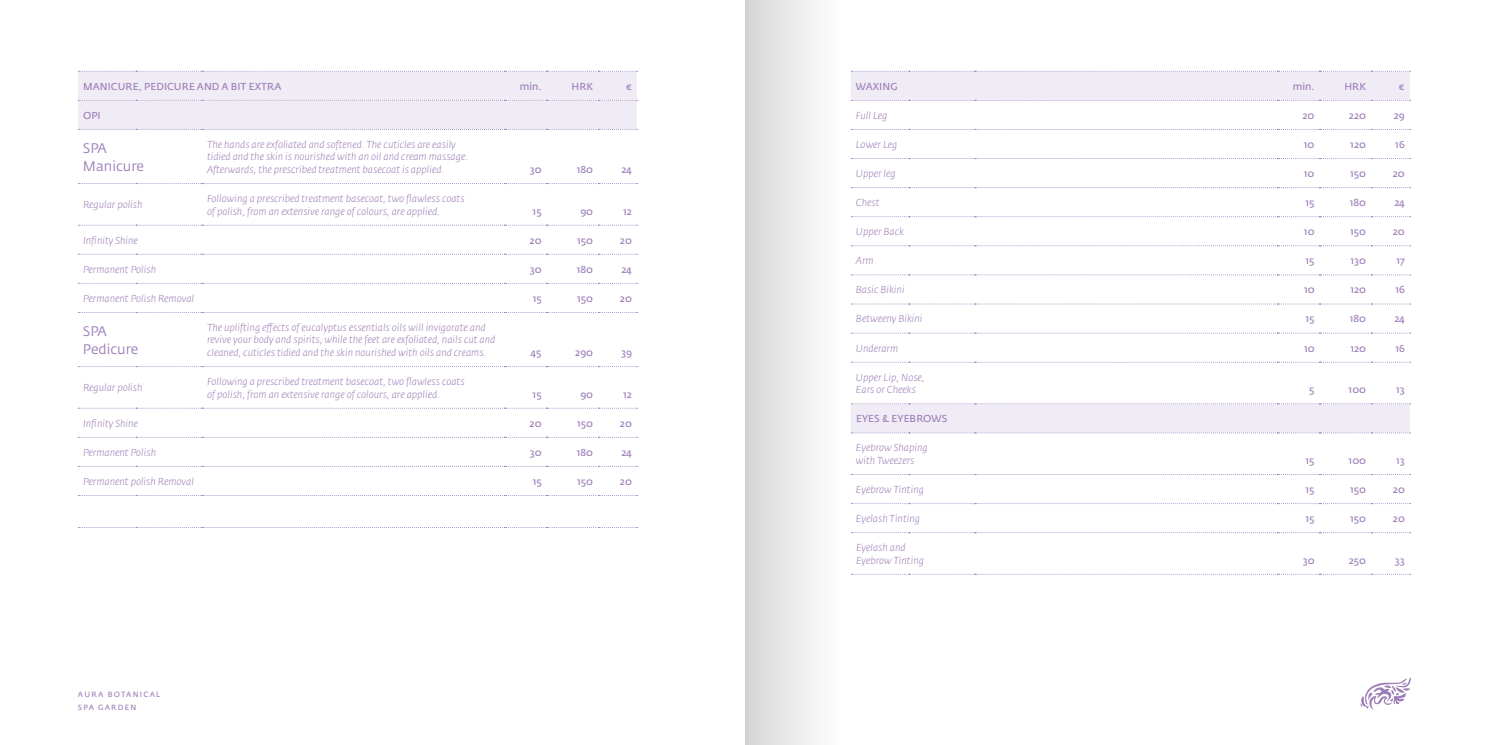
<style>
.page{position:relative;width:1489px;height:745px;background:#fff}
.page>*{position:absolute;margin:0;border:0;box-sizing:border-box;transform-origin:0 0}
.t1{font:13.75px/17.5px "Fedra Sans Pro";color:#9d7eb8}
.t2{font:italic 300 10px/12.5px "Fedra Sans Pro";color:#9d7eb8}
.t3{font:10px "Fedra Sans Pro";color:#9d7eb8}
.t4{font:7.5px/12.5px "Fedra Sans Pro";letter-spacing:.17em;color:#9d7eb8}
</style>
<div class="page">
<svg style="left:1360px;top:678px;width:50px;height:31px"></svg>
<svg style="left:78px;top:436px;width:559px;height:1px"></svg>
<svg style="left:78px;top:527px;width:559px;height:1px"></svg>
<div style="left:78px;top:71px;width:559px;height:59px;background:#f0ecf6"></div>
<svg style="left:78px;top:183px;width:559px;height:1px"></svg>
<svg style="left:78px;top:225px;width:559px;height:1px"></svg>
<svg style="left:78px;top:254px;width:559px;height:1px"></svg>
<svg style="left:78px;top:283px;width:559px;height:1px"></svg>
<svg style="left:78px;top:312px;width:559px;height:1px"></svg>
<svg style="left:78px;top:366px;width:559px;height:1px"></svg>
<svg style="left:78px;top:407px;width:559px;height:1px"></svg>
<svg style="left:78px;top:466px;width:559px;height:1px"></svg>
<svg style="left:78px;top:495px;width:559px;height:1px"></svg>
<svg style="left:850px;top:71px;width:559px;height:361px"></svg>
<svg style="left:851px;top:71px;width:559px;height:1px"></svg>
<svg style="left:851px;top:100px;width:559px;height:1px"></svg>
<svg style="left:851px;top:129px;width:559px;height:1px"></svg>
<svg style="left:851px;top:158px;width:559px;height:1px"></svg>
<svg style="left:851px;top:187px;width:559px;height:1px"></svg>
<svg style="left:851px;top:216px;width:559px;height:1px"></svg>
<svg style="left:851px;top:245px;width:559px;height:1px"></svg>
<svg style="left:851px;top:274px;width:559px;height:1px"></svg>
<svg style="left:851px;top:303px;width:559px;height:1px"></svg>
<svg style="left:851px;top:332px;width:559px;height:1px"></svg>
<svg style="left:851px;top:361px;width:559px;height:1px"></svg>
<svg style="left:851px;top:403px;width:559px;height:1px"></svg>
<svg style="left:851px;top:432px;width:559px;height:1px"></svg>
<svg style="left:851px;top:474px;width:559px;height:1px"></svg>
<svg style="left:851px;top:503px;width:559px;height:1px"></svg>
<svg style="left:851px;top:532px;width:559px;height:1px"></svg>
<svg style="left:851px;top:573px;width:559px;height:1px"></svg>
<div style="left:745px;top:1px;width:95px;height:742px;background:linear-gradient(to right,#d5d5d5,#fff)"></div>
<p class="t3" style="left:83px;top:80px;width:200px">MANICURE, PEDICURE AND A BIT EXTRA</p>
<p class="t3" style="left:520px;top:80px;width:23px">min.</p>
<p class="t3" style="left:571px;top:80px;width:23px">HRK</p>
<p class="t3" style="left:626px;top:80px;width:7px">€</p>
<p class="t3" style="left:83px;top:109px;width:19px">OPI</p>
<h1 class="t1" style="left:83px;top:139px;width:63px">SPA<br>Manicure</h1>
<p class="t2" style="left:207px;top:138px;width:263px">The hands are exfoliated and softened. The cuticles are easily tidied and the skin is nourished with an oil and cream massage.<br>Afterwards, the prescribed treatment basecoat is applied.</p>
<p class="t3" style="left:529px;top:163px;width:13px">30</p>
<p class="t3" style="left:576px;top:163px;width:18px">180</p>
<p class="t3" style="left:621px;top:163px;width:12px">24</p>
<p class="t2" style="left:83px;top:198px;width:61px">Regular polish</p>
<p class="t2" style="left:207px;top:192px;width:259px">Following a prescribed treatment basecoat, two flawless coats of polish, from an extensive range of colours, are applied.</p>
<p class="t3" style="left:532px;top:205px;width:11px">15</p>
<p class="t3" style="left:580px;top:205px;width:14px">90</p>
<p class="t3" style="left:623px;top:205px;width:10px">12</p>
<p class="t2" style="left:83px;top:234px;width:56px">Infinity Shine</p>
<p class="t3" style="left:529px;top:234px;width:14px">20</p>
<p class="t3" style="left:577px;top:234px;width:17px">150</p>
<p class="t3" style="left:620px;top:234px;width:14px">20</p>
<p class="t2" style="left:83px;top:263px;width:75px">Permanent Polish</p>
<p class="t3" style="left:530px;top:263px;width:13px">30</p>
<p class="t3" style="left:577px;top:263px;width:18px">180</p>
<p class="t3" style="left:621px;top:263px;width:12px">24</p>
<p class="t2" style="left:83px;top:292px;width:113px">Permanent Polish Removal</p>
<p class="t3" style="left:532px;top:292px;width:11px">15</p>
<p class="t3" style="left:577px;top:292px;width:17px">150</p>
<p class="t3" style="left:620px;top:292px;width:14px">20</p>
<h1 class="t1" style="left:83px;top:322px;width:57px">SPA<br>Pedicure</h1>
<p class="t2" style="left:207px;top:321px;width:290px">The uplifting effects of eucalyptus essentials oils will invigorate and revive your body and spirits, while the feet are exfoliated, nails cut and cleaned, cuticles tidied and the skin nourished with oils and creams.</p>
<p class="t3" style="left:530px;top:346px;width:13px">45</p>
<p class="t3" style="left:575px;top:346px;width:19px">290</p>
<p class="t3" style="left:621px;top:346px;width:12px">39</p>
<p class="t2" style="left:83px;top:381px;width:61px">Regular polish</p>
<p class="t2" style="left:207px;top:375px;width:259px">Following a prescribed treatment basecoat, two flawless coats of polish, from an extensive range of colours, are applied.</p>
<p class="t3" style="left:532px;top:387px;width:11px">15</p>
<p class="t3" style="left:580px;top:387px;width:14px">90</p>
<p class="t3" style="left:623px;top:387px;width:10px">12</p>
<p class="t2" style="left:83px;top:416px;width:56px">Infinity Shine</p>
<p class="t3" style="left:529px;top:416px;width:14px">20</p>
<p class="t3" style="left:577px;top:416px;width:17px">150</p>
<p class="t3" style="left:620px;top:416px;width:14px">20</p>
<p class="t2" style="left:83px;top:445px;width:75px">Permanent Polish</p>
<p class="t3" style="left:530px;top:445px;width:13px">30</p>
<p class="t3" style="left:577px;top:445px;width:18px">180</p>
<p class="t3" style="left:621px;top:445px;width:12px">24</p>
<p class="t2" style="left:83px;top:475px;width:112px">Permanent polish Removal</p>
<p class="t3" style="left:532px;top:475px;width:11px">15</p>
<p class="t3" style="left:577px;top:475px;width:17px">150</p>
<p class="t3" style="left:620px;top:475px;width:14px">20</p>
<p class="t4" style="left:78px;top:687px;width:84px">AURA BOTANICAL<br>SPA GARDEN</p>
<p class="t3" style="left:855px;top:80px;width:43px">WAXING</p>
<p class="t3" style="left:1292px;top:80px;width:23px">min.</p>
<p class="t3" style="left:1344px;top:80px;width:23px">HRK</p>
<p class="t3" style="left:1398px;top:80px;width:7px">€</p>
<p class="t2" style="left:855px;top:109px;width:33px">Full Leg</p>
<p class="t3" style="left:1302px;top:109px;width:14px">20</p>
<p class="t3" style="left:1348px;top:109px;width:19px">220</p>
<p class="t3" style="left:1393px;top:109px;width:13px">29</p>
<p class="t2" style="left:855px;top:138px;width:43px">Lower Leg</p>
<p class="t3" style="left:1303px;top:138px;width:12px">10</p>
<p class="t3" style="left:1350px;top:138px;width:17px">120</p>
<p class="t3" style="left:1395px;top:138px;width:11px">16</p>
<p class="t2" style="left:855px;top:167px;width:41px">Upper leg</p>
<p class="t3" style="left:1303px;top:167px;width:12px">10</p>
<p class="t3" style="left:1349px;top:167px;width:17px">150</p>
<p class="t3" style="left:1392px;top:167px;width:14px">20</p>
<p class="t2" style="left:855px;top:196px;width:25px">Chest</p>
<p class="t3" style="left:1305px;top:196px;width:11px">15</p>
<p class="t3" style="left:1349px;top:196px;width:18px">180</p>
<p class="t3" style="left:1394px;top:196px;width:12px">24</p>
<p class="t2" style="left:855px;top:225px;width:50px">Upper Back</p>
<p class="t3" style="left:1303px;top:225px;width:12px">10</p>
<p class="t3" style="left:1349px;top:225px;width:17px">150</p>
<p class="t3" style="left:1392px;top:225px;width:14px">20</p>
<p class="t2" style="left:855px;top:254px;width:19px">Arm</p>
<p class="t3" style="left:1305px;top:254px;width:11px">15</p>
<p class="t3" style="left:1350px;top:254px;width:17px">130</p>
<p class="t3" style="left:1396px;top:254px;width:10px">17</p>
<p class="t2" style="left:855px;top:283px;width:50px">Basic Bikini</p>
<p class="t3" style="left:1303px;top:283px;width:12px">10</p>
<p class="t3" style="left:1350px;top:283px;width:17px">120</p>
<p class="t3" style="left:1395px;top:283px;width:11px">16</p>
<p class="t2" style="left:855px;top:312px;width:68px">Betweeny Bikini</p>
<p class="t3" style="left:1305px;top:312px;width:11px">15</p>
<p class="t3" style="left:1349px;top:312px;width:18px">180</p>
<p class="t3" style="left:1394px;top:312px;width:12px">24</p>
<p class="t2" style="left:855px;top:341px;width:44px">Underarm</p>
<p class="t3" style="left:1303px;top:341px;width:12px">10</p>
<p class="t3" style="left:1350px;top:341px;width:17px">120</p>
<p class="t3" style="left:1395px;top:341px;width:11px">16</p>
<p class="t2" style="left:855px;top:370px;width:70px">Upper Lip, Nose,<br>Ears or Cheeks</p>
<p class="t3" style="left:1309px;top:383px;width:7px">5</p>
<p class="t3" style="left:1348px;top:383px;width:19px">100</p>
<p class="t3" style="left:1395px;top:383px;width:10px">13</p>
<p class="t3" style="left:856px;top:412px;width:93px">EYES &amp; EYEBROWS</p>
<p class="t2" style="left:856px;top:441px;width:73px">Eyebrow Shaping with Tweezers</p>
<p class="t3" style="left:1305px;top:454px;width:11px">15</p>
<p class="t3" style="left:1348px;top:454px;width:19px">100</p>
<p class="t3" style="left:1395px;top:454px;width:10px">13</p>
<p class="t2" style="left:856px;top:483px;width:69px">Eyebrow Tinting</p>
<p class="t3" style="left:1305px;top:483px;width:11px">15</p>
<p class="t3" style="left:1350px;top:483px;width:17px">150</p>
<p class="t3" style="left:1392px;top:483px;width:14px">20</p>
<p class="t2" style="left:856px;top:512px;width:66px">Eyelash Tinting</p>
<p class="t3" style="left:1305px;top:512px;width:11px">15</p>
<p class="t3" style="left:1350px;top:512px;width:17px">150</p>
<p class="t3" style="left:1392px;top:512px;width:14px">20</p>
<p class="t2" style="left:856px;top:541px;width:69px">Eyelash and<br>Eyebrow Tinting</p>
<p class="t3" style="left:1302px;top:553px;width:13px">30</p>
<p class="t3" style="left:1348px;top:553px;width:19px">250</p>
<p class="t3" style="left:1394px;top:553px;width:11px">33</p>
</div>
